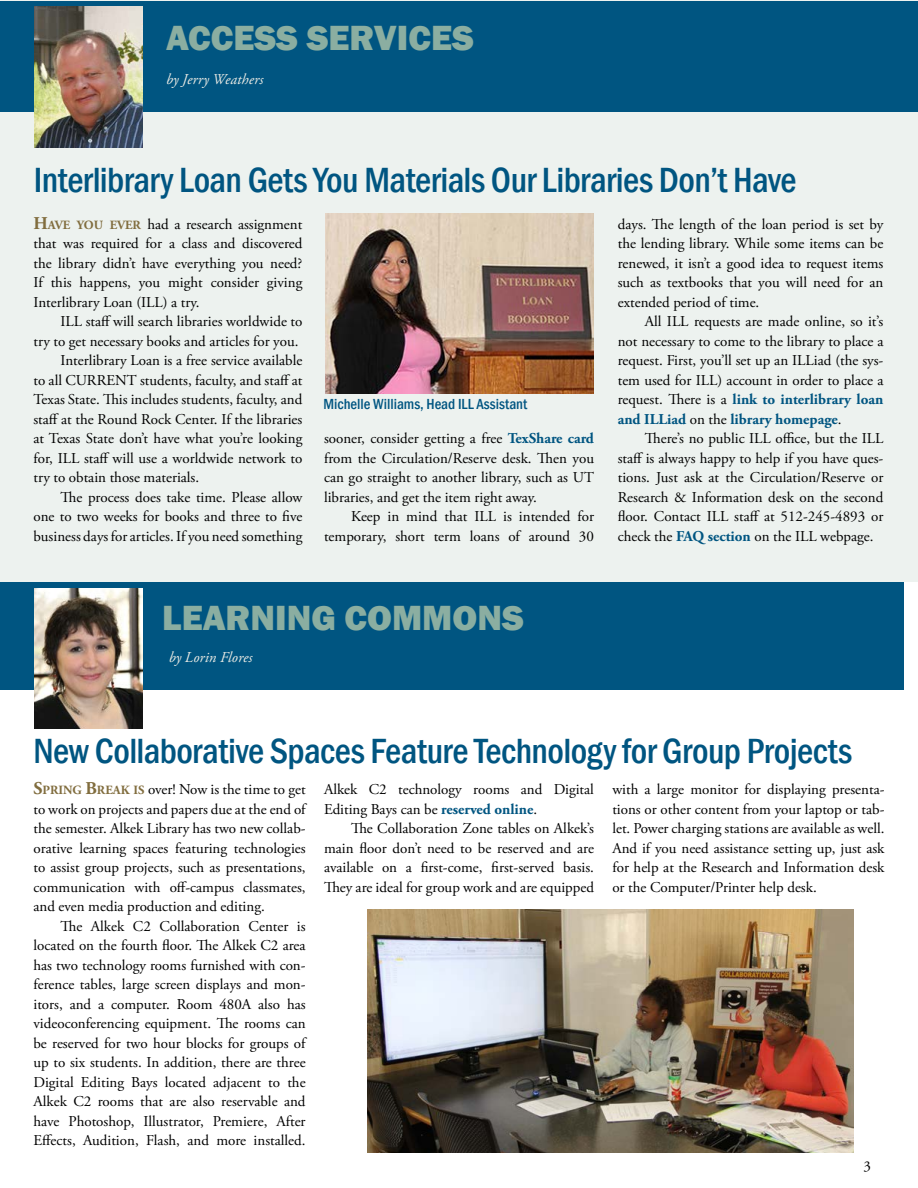
<style>
.page{position:relative;width:918px;height:1188px;background:#fff}
.page>*{position:absolute;margin:0;border:0;box-sizing:border-box;transform-origin:0 0}
.call_out_copy{font:500 condensed 36px "Franklin Gothic";letter-spacing:-.015em;color:#005581}
.section_header{font:800 36px "Franklin Gothic";color:#8baea1}
.body_text{font:15px/19.5px "Adobe Garamond Pro";color:#000;text-align:justify}
.body_text_1st_paragr{font:15px/19.5px "Adobe Garamond Pro";color:#000;text-align:justify}
.body_text-2{font:500 condensed 15px "Franklin Gothic";color:#005581}
.byline{font:italic 15px "Adobe Garamond Pro";letter-spacing:.01em;color:#ebebe5}
.s1{font-weight:700;font-size:18px;color:#816d3e}
.s2{font-weight:700;font-size:12.6px;color:#816d3e}
.s3{font-weight:700;color:#005581}
</style>
<div class="page">
<div style="left:0;top:582px;width:904px;height:108px;background:#005581"></div>
<div style="left:0;top:0;width:918px;height:581px;background:#edf2ef"></div>
<div style="left:0;top:2px;width:918px;height:110px;background:#005581"></div>
<img style="left:35px;top:7px;width:108px;height:140px">
<img style="left:34px;top:588px;width:108px;height:141px">
<img style="left:326px;top:213px;width:267px;height:180px">
<img style="left:368px;top:910px;width:486px;height:243px">
<p class="section_header" style="left:166px;top:15px;width:309px">ACCESS SERVICES</p>
<p class="byline" style="left:166px;top:70px;width:99px">by Jerry Weathers</p>
<h4 class="call_out_copy" style="left:34px;top:156px;width:764px">Interlibrary Loan Gets You Materials Our Libraries Don’t Have</h4>
<p class="body_text_1st_paragr" style="left:33px;top:215px;width:270px"><span class="s1">H</span><span class="s2">AVE YOU EVER</span> had a research assignment that was required for a class and discovered the library didn’t have everything you need?<br>If this happens, you might consider giving Interlibrary Loan (ILL) a try.</p>
<p class="body_text" style="left:33px;top:312px;width:270px;text-align:right">ILL staff will search libraries worldwide to<br>try to get necessary books and articles for you.</p>
<p class="body_text" style="left:33px;top:351px;width:270px;text-indent:27px">Interlibrary Loan is a free service available to all CURRENT students, faculty, and staff at Texas State. This includes students, faculty, and staff at the Round Rock Center. If the libraries at Texas State don’t have what you’re looking for, ILL staff will use a worldwide network to try to obtain those materials.</p>
<p class="body_text" style="left:33px;top:488px;width:270px;text-indent:27px">The process does take time. Please allow one to two weeks for books and three to five business days for articles. If you need something</p>
<p class="body_text" style="left:618px;top:215px;width:267px">days. The length of the loan period is set by the lending library. While some items can be renewed, it isn’t a good idea to request items such as textbooks that you will need for an extended period of time.</p>
<p class="body_text" style="left:618px;top:312px;width:267px;text-indent:27px">All ILL requests are made online, so it’s not necessary to come to the library to place a request. First, you’ll set up an ILLiad (the sys&shy;tem used for ILL) account in order to place a request. There is a <span class="s3">link to interlibrary loan and ILLiad</span> on the <span class="s3">library homepage</span>.</p>
<p class="body_text" style="left:618px;top:429px;width:267px;text-indent:27px">There’s no public ILL office, but the ILL staff is always happy to help if you have ques&shy;tions. Just ask at the Circulation/Reserve or Research &amp; Information desk on the second floor. Contact ILL staff at 512-245-4893 or check the <span class="s3">FAQ section</span> on the ILL webpage.</p>
<p class="body_text-2" style="left:323px;top:395px;width:205px">Michelle Williams, Head ILL Assistant</p>
<p class="body_text" style="left:324px;top:429px;width:272px">sooner, consider getting a free <span class="s3">TexShare card </span>from the Circulation/Reserve desk. Then you can go straight to another library, such as UT libraries, and get the item right away.</p>
<p class="body_text" style="left:324px;top:507px;width:271px;text-align:right">Keep in mind that ILL is intended for temporary, short term loans of around 30</p>
<p class="section_header" style="left:162px;top:595px;width:363px">LEARNING COMMONS</p>
<p class="byline" style="left:169px;top:648px;width:85px">by Lorin Flores</p>
<h4 class="call_out_copy" style="left:33px;top:727px;width:820px">New Collaborative Spaces Feature Technology for Group Projects</h4>
<p class="body_text_1st_paragr" style="left:33px;top:780px;width:274px"><span class="s1">S</span><span class="s2">PRING</span> <span class="s1">B</span><span class="s2">REAK IS</span> over! Now is the time to get to work on projects and papers due at the end of the semester. Alkek Library has two new collab&shy;orative learning spaces featuring technologies to assist group projects, such as presentations, communication with off-campus classmates, and even media production and editing.</p>
<p class="body_text" style="left:33px;top:917px;width:274px;text-indent:27px">The Alkek C2 Collaboration Center is located on the fourth floor. The Alkek C2 area has two technology rooms furnished with con&shy;ference tables, large screen displays and mon&shy;itors, and a computer. Room 480A also has videoconferencing equipment. The rooms can be reserved for two hour blocks for groups of up to six students. In addition, there are three Digital Editing Bays located adjacent to the Alkek C2 rooms that are also reservable and have Photoshop, Illustrator, Premiere, After Effects, Audition, Flash, and more installed.</p>
<p class="body_text" style="left:324px;top:780px;width:271px">Alkek C2 technology rooms and Digital<br>Editing Bays can be <span class="s3">reserved online</span>.</p>
<p class="body_text" style="left:324px;top:819px;width:272px;text-indent:27px">The Collaboration Zone tables on Alkek’s main floor don’t need to be reserved and are available on a first-come, first-served basis.<br>They are ideal for group work and are equipped</p>
<p class="body_text" style="left:612px;top:780px;width:274px">with a large monitor for displaying presenta&shy;tions or other content from your laptop or tab&shy;let. Power charging stations are available as well.<br>And if you need assistance setting up, just ask for help at the Research and Information desk or the Computer/Printer help desk.</p>
<p class="body_text" style="left:864px;top:1157px;width:9px">3</p>
</div>
